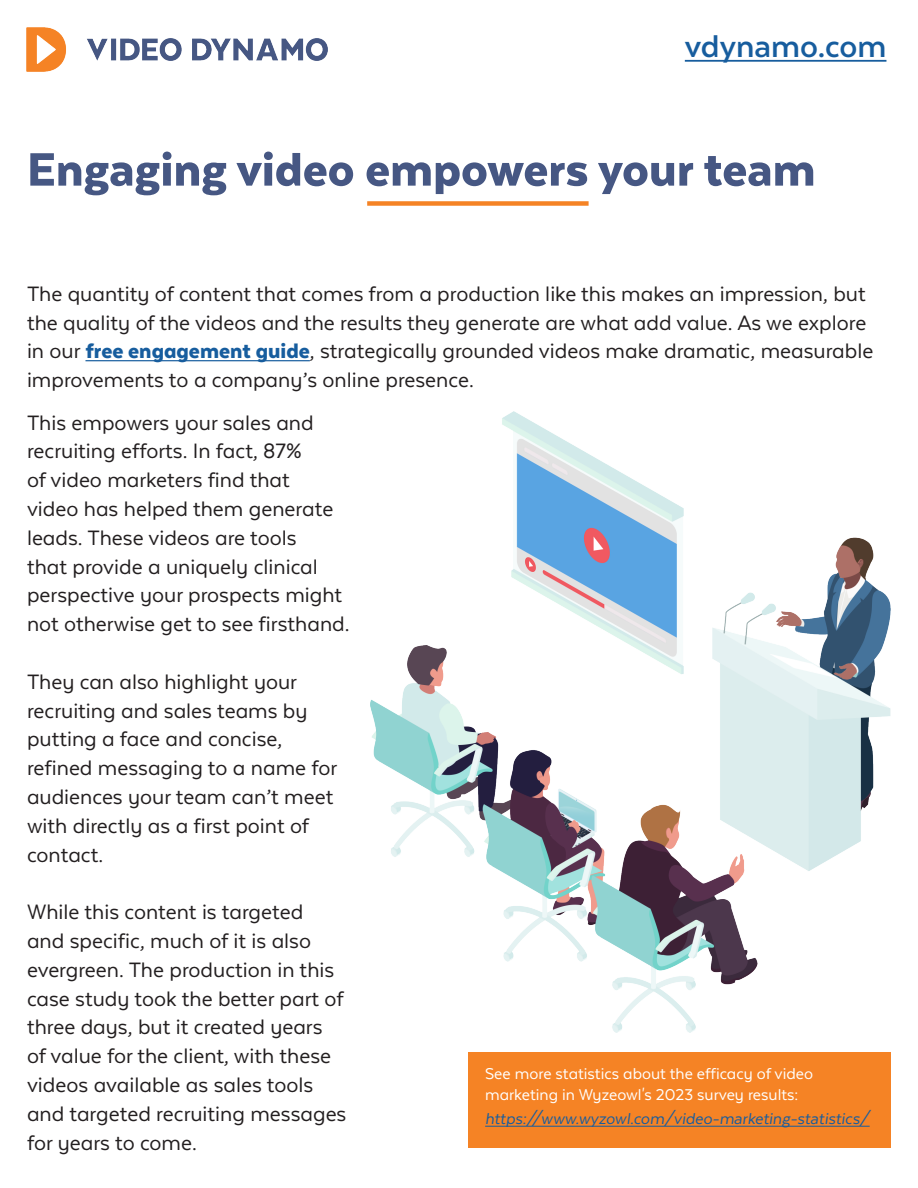
<style>
.page{position:relative;width:918px;height:1188px;background:#fff}
.page>*{position:absolute;margin:0;border:0;box-sizing:border-box;transform-origin:0 0}
.t1{font:900 54px "Texta";color:#465783}
.t2{font:700 36px "Texta";color:#175d9e}
.t3{font:24px/28.8px "Texta Alt";color:#231f20}
.t4{font:18px/21px "Texta Alt";color:#fff}
.t5{font:italic 18px "Texta Alt";color:#175d9e}
.s1{font-weight:900;color:#175d9e}
</style>
<div class="page">
<div style="left:367px;top:201px;width:222px;height:5px;background:#f58325"></div>
<img style="left:27px;top:27px;width:301px;height:44px">
<hr style="left:85px;top:360px;width:225px;height:1px;background:#175d9e">
<div style="left:468px;top:1052px;width:423px;height:96px;background:#f58325"></div>
<hr style="left:485px;top:1126px;width:385px;height:1px;background:#175d9e">
<img style="left:370px;top:412px;width:521px;height:620px">
<hr style="left:685px;top:60px;width:201px;height:2px;background:#175d9e">
<p class="t2" style="left:685px;top:28px;width:203px">vdynamo.com</p>
<p class="t1" style="left:27px;top:141px;width:790px">Engaging video empowers your team</p>
<p class="t3" style="left:27px;top:279px;width:848px">The quantity of content that comes from a production like this makes an impression, but the quality of the videos and the results they generate are what add value. As we explore in our <span class="s1">free engagement guide</span>, strategically grounded videos make dramatic, measurable improvements to a company’s online presence.</p>
<p class="t3" style="left:27px;top:408px;width:324px">This empowers your sales and recruiting efforts. In fact, 87%<br>of video marketers find that<br>video has helped them generate leads. These videos are tools<br>that provide a uniquely clinical perspective your prospects might not otherwise get to see firsthand.</p>
<p class="t3" style="left:27px;top:667px;width:312px">They can also highlight your recruiting and sales teams by putting a face and concise, refined messaging to a name for audiences your team can’t meet with directly as a first point of contact.</p>
<p class="t3" style="left:27px;top:897px;width:321px">While this content is targeted and specific, much of it is also evergreen. The production in this case study took the better part of three days, but it created years of value for the client, with these videos available as sales tools and targeted recruiting messages for years to come.</p>
<p class="t4" style="left:485px;top:1063px;width:330px">See more statistics about the efficacy of video marketing in Wyzeowl's 2023 survey results:</p>
<p class="t5" style="left:485px;top:1110px;width:386px">https://www.wyzowl.com/video-marketing-statistics/</p>
</div>
